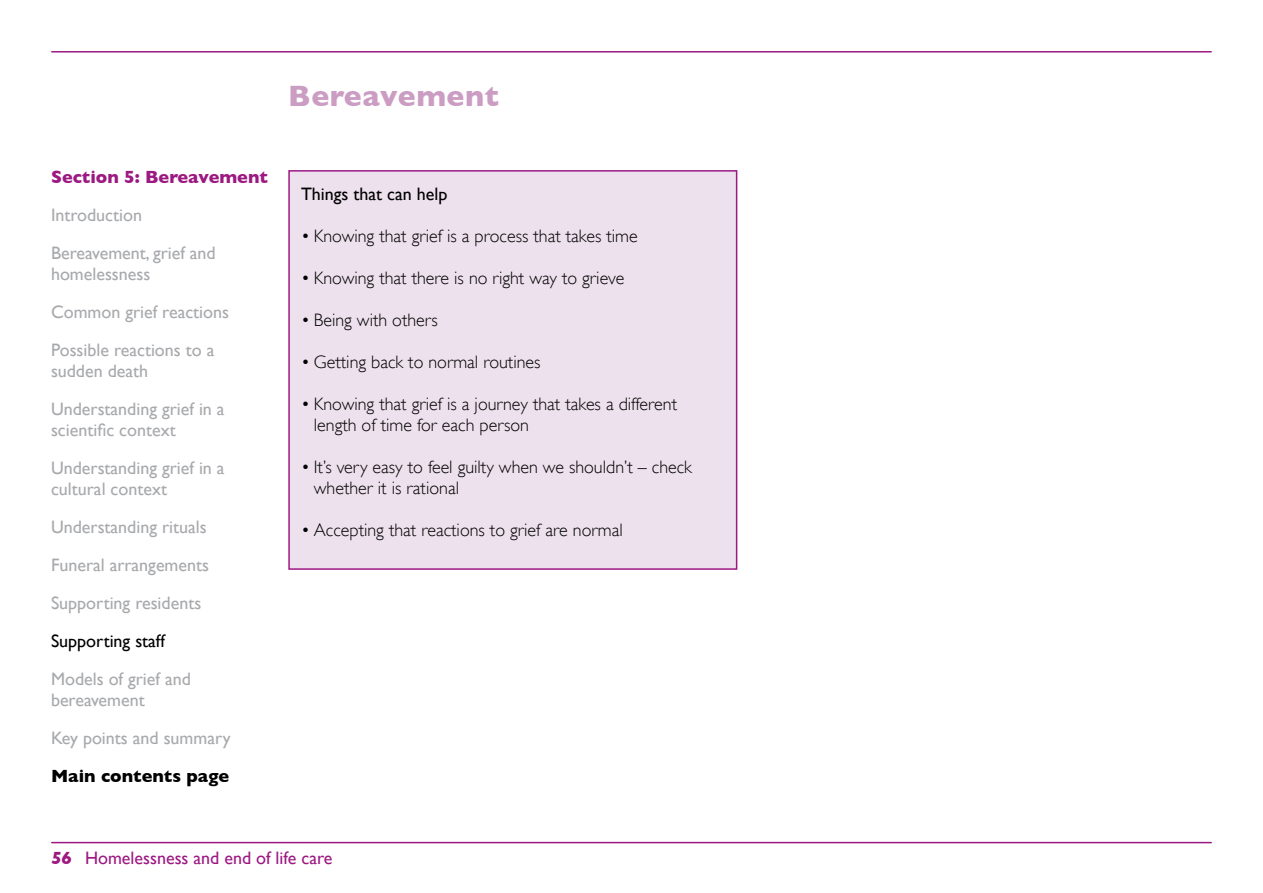
<style>
.page{position:relative;width:1263px;height:893px;background:#fff}
.page>*{position:absolute;margin:0;border:0;box-sizing:border-box;transform-origin:0 0}
.t1{font:700 30px "Gill Sans";letter-spacing:.02em;color:#cb9dc3}
.t2{font:300 18px/21px "Gill Sans";color:#000}
.t3{font:18px/38px "Gill Sans";color:#a7a9ac}
.t4{font:18px "Gill Sans";color:#000}
.t5{font:18px "Gill Sans";color:#9c1982}
.t6{font:700 18px "Gill Sans";color:#9c1982}
.t7{font:700 18px "Gill Sans";color:#000}
.s1{font-weight:700;font-style:italic}
</style>
<div class="page">
<hr style="left:52px;top:51px;width:1159px;height:2px;background:#9c1982">
<hr style="left:52px;top:842px;width:1159px;height:1px;background:#9c1982">
<div style="left:288px;top:170px;width:449px;height:400px;background:#ede1ed;border:2px solid #9c1982"></div>
<h1 class="t1" style="left:288px;top:78px;width:212px">Bereavement</h1>
<p class="t6" style="left:51px;top:167px;width:218px">Section 5: Bereavement</p>
<p class="t3" style="left:51px;top:196px;width:166px">Introduction<br>Bereavement, grief and</p>
<p class="t3" style="left:51px;top:255px;width:180px">homelessness<br>Common grief reactions<br>Possible reactions to a</p>
<p class="t3" style="left:51px;top:352px;width:175px">sudden death<br>Understanding grief in a</p>
<p class="t3" style="left:51px;top:411px;width:175px">scientific context<br>Understanding grief in a</p>
<p class="t3" style="left:51px;top:470px;width:160px">cultural context<br>Understanding rituals<br>Funeral arrangements<br>Supporting residents</p>
<p class="t4" style="left:51px;top:631px;width:115px">Supporting staff</p>
<p class="t3" style="left:51px;top:669px;width:141px;line-height:21px">Models of grief and bereavement</p>
<p class="t3" style="left:51px;top:719px;width:181px">Key points and summary</p>
<p class="t7" style="left:51px;top:766px;width:180px">Main contents page</p>
<p class="t4" style="left:301px;top:183px;width:148px">Things that can help</p>
<p class="t2" style="left:301px;top:225px;width:338px">• Knowing that grief is a process that takes time</p>
<p class="t2" style="left:301px;top:267px;width:325px">• Knowing that there is no right way to grieve</p>
<p class="t2" style="left:301px;top:309px;width:138px">• Being with others</p>
<p class="t2" style="left:301px;top:351px;width:241px">• Getting back to normal routines</p>
<p class="t2" style="left:314px;top:393px;width:365px;text-indent:-13px">• Knowing that grief is a journey that takes a different length of time for each person</p>
<p class="t2" style="left:314px;top:456px;width:380px;text-indent:-13px">• It’s very easy to feel guilty when we shouldn’t – check whether it is rational</p>
<p class="t2" style="left:301px;top:519px;width:323px">• Accepting that reactions to grief are normal</p>
<p class="t5" style="left:51px;top:847px;width:283px"><span class="s1">56</span> Homelessness and end of life care</p>
</div>
